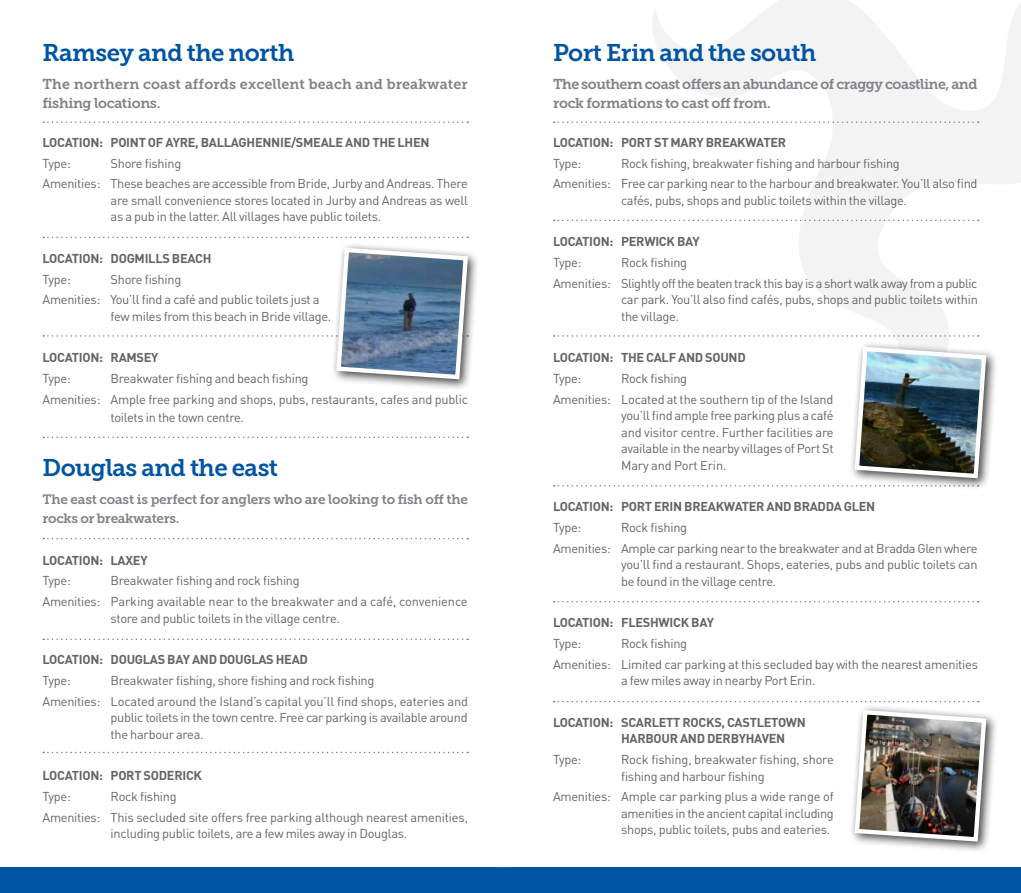
<style>
.page{position:relative;width:1021px;height:893px;background:#fff}
.page>*{position:absolute;margin:0;border:0;box-sizing:border-box;transform-origin:0 0}
.t1{font:24px "Museo Slab 700";letter-spacing:-.025em;color:#0054a4}
.t2{font:14.25px/19.5px "Museo Slab 700";letter-spacing:-.025em;color:#808285}
.t3{font:14.25px/19.5px "Museo Slab 700";letter-spacing:.01em;color:#808285}
.t4{font:13.5px/19.5px "Museo Slab 700";letter-spacing:-.015em;color:#808285}
.t5{font:12.75px/20.7px "DIN";letter-spacing:-.025em;color:#636466}
.t6{font:700 12.75px/16.5px "DIN";letter-spacing:-.02em;color:#636466}
</style>
<div class="page">
<svg style="left:43px;top:121px;width:425px;height:2px"></svg>
<svg style="left:43px;top:237px;width:425px;height:1px"></svg>
<svg style="left:43px;top:538px;width:425px;height:1px"></svg>
<svg style="left:43px;top:639px;width:425px;height:1px"></svg>
<svg style="left:43px;top:752px;width:425px;height:1px"></svg>
<svg style="left:43px;top:437px;width:425px;height:1px"></svg>
<div style="left:330px;top:242px;width:149px;height:149px;background:#000;opacity:.75"></div>
<svg style="left:43px;top:245px;width:427px;height:137px"></svg>
<div style="left:0;top:867px;width:523px;height:26px;background:#0054a4"></div>
<svg style="left:646px;top:0;width:374px;height:341px"></svg>
<svg style="left:554px;top:121px;width:424px;height:2px"></svg>
<svg style="left:554px;top:220px;width:424px;height:1px"></svg>
<svg style="left:554px;top:335px;width:424px;height:2px"></svg>
<svg style="left:554px;top:601px;width:424px;height:1px"></svg>
<svg style="left:554px;top:701px;width:424px;height:1px"></svg>
<div style="left:848px;top:341px;width:149px;height:149px;background:#000;opacity:.75"></div>
<svg style="left:554px;top:344px;width:434px;height:143px"></svg>
<div style="left:848px;top:704px;width:149px;height:149px;background:#000;opacity:.75"></div>
<img style="left:852px;top:708px;width:136px;height:136px">
<div style="left:510px;top:867px;width:510px;height:26px;background:#0054a4"></div>
<h1 class="t1" style="left:43px;top:39px;width:253px">Ramsey and the north</h1>
<p class="t3" style="left:43px;top:74px;width:427px">The northern coast affords excellent beach and breakwater fishing locations.</p>
<p class="t6" style="left:43px;top:133px;width:388px">LOCATION: POINT OF AYRE, BALLAGHENNIE/SMEALE AND THE LHEN</p>
<p class="t5" style="left:43px;top:152px;width:30px">Type:</p>
<p class="t5" style="left:43px;top:152px;width:427px;text-indent:68px">Shore fishing<br>Amenities: These beaches are accessible from Bride, Jurby and Andreas. There</p>
<p class="t5" style="left:111px;top:192px;width:359px;line-height:16.5px">are small convenience stores located in Jurby and Andreas as well as a pub in the latter. All villages have public toilets.</p>
<p class="t6" style="left:43px;top:249px;width:170px">LOCATION: DOGMILLS BEACH</p>
<p class="t5" style="left:43px;top:268px;width:30px">Type:</p>
<p class="t5" style="left:43px;top:268px;width:279px;text-indent:68px">Shore fishing<br>Amenities: You’ll find a café and public toilets just a</p>
<p class="t5" style="left:111px;top:306px;width:222px">few miles from this beach in Bride village.</p>
<p class="t6" style="left:43px;top:349px;width:117px">LOCATION: RAMSEY</p>
<p class="t5" style="left:43px;top:368px;width:30px">Type:</p>
<p class="t5" style="left:43px;top:368px;width:427px;text-indent:68px">Breakwater fishing and beach fishing<br>Amenities: Ample free parking and shops, pubs, restaurants, cafes and public</p>
<p class="t5" style="left:111px;top:407px;width:135px">toilets in the town centre.</p>
<h1 class="t1" style="left:43px;top:454px;width:237px">Douglas and the east</h1>
<p class="t4" style="left:43px;top:489px;width:427px">The east coast is perfect for anglers who are looking to fish off the rocks or breakwaters.</p>
<p class="t6" style="left:43px;top:551px;width:107px">LOCATION: LAXEY</p>
<p class="t5" style="left:43px;top:570px;width:30px">Type:</p>
<p class="t5" style="left:43px;top:570px;width:426px;text-indent:68px">Breakwater fishing and rock fishing<br>Amenities: Parking available near to the breakwater and a café, convenience</p>
<p class="t5" style="left:111px;top:607px;width:231px">store and public toilets in the village centre.</p>
<p class="t6" style="left:43px;top:651px;width:267px">LOCATION: DOUGLAS BAY AND DOUGLAS HEAD</p>
<p class="t5" style="left:43px;top:670px;width:30px">Type:</p>
<p class="t5" style="left:43px;top:670px;width:427px;text-indent:68px">Breakwater fishing, shore fishing and rock fishing<br>Amenities: Located around the Island’s capital you’ll find shops, eateries and</p>
<p class="t5" style="left:111px;top:709px;width:358px;line-height:16.5px">public toilets in the town centre. Free car parking is available around the harbour area.</p>
<p class="t6" style="left:43px;top:767px;width:161px">LOCATION: PORT SODERICK</p>
<p class="t5" style="left:43px;top:786px;width:30px">Type:</p>
<p class="t5" style="left:43px;top:786px;width:427px;text-indent:68px">Rock fishing<br>Amenities: This secluded site offers free parking although nearest amenities,</p>
<p class="t5" style="left:111px;top:823px;width:298px">including public toilets, are a few miles away in Douglas.</p>
<h1 class="t1" style="left:553px;top:39px;width:265px">Port Erin and the south</h1>
<p class="t2" style="left:553px;top:74px;width:426px">The southern coast offers an abundance of craggy coastline, and rock formations to cast off from.</p>
<p class="t6" style="left:553px;top:133px;width:235px">LOCATION: PORT ST MARY BREAKWATER</p>
<p class="t5" style="left:553px;top:152px;width:30px">Type:</p>
<p class="t5" style="left:553px;top:152px;width:426px;text-indent:68px">Rock fishing, breakwater fishing and harbour fishing<br>Amenities: Free car parking near to the harbour and breakwater. You’ll also find</p>
<p class="t5" style="left:621px;top:190px;width:287px">cafés, pubs, shops and public toilets within the village.</p>
<p class="t6" style="left:553px;top:233px;width:148px">LOCATION: PERWICK BAY</p>
<p class="t5" style="left:553px;top:252px;width:30px">Type:</p>
<p class="t5" style="left:553px;top:252px;width:426px;text-indent:68px">Rock fishing<br>Amenities: Slightly off the beaten track this bay is a short walk away from a public</p>
<p class="t5" style="left:621px;top:291px;width:358px;line-height:16.5px">car park. You’ll also find cafés, pubs, shops and public toilets within the village.</p>
<p class="t6" style="left:553px;top:349px;width:194px">LOCATION: THE CALF AND SOUND</p>
<p class="t5" style="left:553px;top:368px;width:30px">Type:</p>
<p class="t5" style="left:553px;top:368px;width:282px;text-indent:68px">Rock fishing<br>Amenities: Located at the southern tip of the Island</p>
<p class="t5" style="left:621px;top:407px;width:214px;line-height:16.5px;text-align:justify">you’ll find ample free parking plus a café and visitor centre. Further facilities are available in the nearby villages of Port St Mary and Port Erin.</p>
<p class="t6" style="left:553px;top:498px;width:324px">LOCATION: PORT ERIN BREAKWATER AND BRADDA GLEN</p>
<p class="t5" style="left:553px;top:517px;width:30px">Type:</p>
<p class="t5" style="left:553px;top:517px;width:426px;text-indent:68px">Rock fishing<br>Amenities: Ample car parking near to the breakwater and at Bradda Glen where</p>
<p class="t5" style="left:621px;top:556px;width:358px;line-height:16.5px">you’ll find a restaurant. Shops, eateries, pubs and public toilets can be found in the village centre.</p>
<p class="t6" style="left:553px;top:614px;width:162px">LOCATION: FLESHWICK BAY</p>
<p class="t5" style="left:553px;top:633px;width:30px">Type:</p>
<p class="t5" style="left:553px;top:633px;width:426px;text-indent:68px">Rock fishing<br>Amenities: Limited car parking at this secluded bay with the nearest amenities</p>
<p class="t5" style="left:621px;top:670px;width:196px">a few miles away in nearby Port Erin.</p>
<p class="t6" style="left:621px;top:713px;width:186px;text-indent:-68px">LOCATION: SCARLETT ROCKS, CASTLETOWN<br>HARBOUR AND DERBYHAVEN</p>
<p class="t5" style="left:553px;top:749px;width:30px">Type:</p>
<p class="t5" style="left:621px;top:751px;width:214px;line-height:16.5px">Rock fishing, breakwater fishing, shore fishing and harbour fishing</p>
<p class="t5" style="left:621px;top:788px;width:214px;line-height:16.5px;text-align:justify;text-indent:-68px">Amenities: Ample car parking plus a wide range of amenities in the ancient capital including shops, public toilets, pubs and eateries.</p>
</div>
